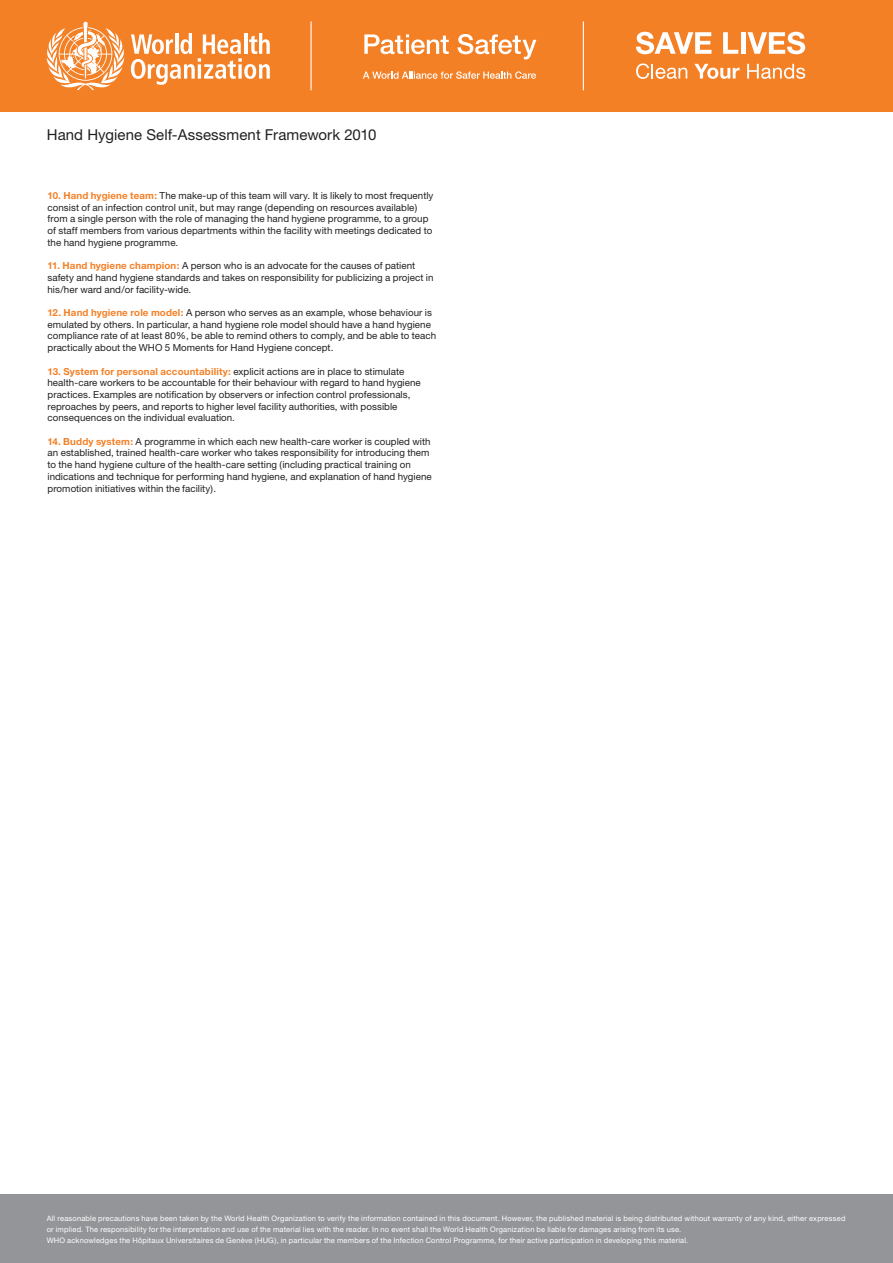
<style>
.page{position:relative;width:893px;height:1263px;background:#fff}
.page>*{position:absolute;margin:0;border:0;box-sizing:border-box;transform-origin:0 0}
.t1{font:15px "Helvetica Neue";letter-spacing:.005em;color:#231f20}
.t2{font:9.75px/11.7px "Helvetica Neue";letter-spacing:.005em;color:#231f20}
.t3{font:7.5px/11.2px "Helvetica Neue";letter-spacing:.02em;color:#fff}
.s1{font-weight:700;color:#f48026}
</style>
<div class="page">
<div style="left:0;top:1195px;width:893px;height:68px;background:#939598"></div>
<div style="left:0;top:0;width:893px;height:112px;background:#f48026"></div>
<svg style="left:47px;top:22px;width:223px;height:68px"></svg>
<hr style="left:310px;top:21px;width:2px;height:69px;background:#fff">
<hr style="left:583px;top:21px;width:1px;height:69px;background:#fff">
<svg style="left:364px;top:34px;width:85px;height:20px"></svg>
<svg style="left:458px;top:34px;width:78px;height:25px"></svg>
<svg style="left:363px;top:71px;width:173px;height:8px"></svg>
<svg style="left:636px;top:63px;width:51px;height:16px"></svg>
<svg style="left:694px;top:64px;width:45px;height:15px"></svg>
<svg style="left:747px;top:64px;width:58px;height:15px"></svg>
<svg style="left:636px;top:32px;width:75px;height:22px"></svg>
<svg style="left:723px;top:32px;width:15px;height:22px"></svg>
<div style="left:741px;top:32px;width:5px;height:22px;background:#fff"></div>
<svg style="left:747px;top:32px;width:58px;height:22px"></svg>
<h1 class="t1" style="left:47px;top:126px;width:331px">Hand Hygiene Self-Assessment Framework 2010</h1>
<p class="t2" style="left:48px;top:190px;width:387px"><span class="s1">10. Hand hygiene team:</span> The make-up of this team will vary. It is likely to most frequently consist of an infection control unit, but may range (depending on resources available) from a single person with the role of managing the hand hygiene programme, to a group of staff members from various departments within the facility with meetings dedicated to the hand hygiene programme.</p>
<p class="t2" style="left:48px;top:260px;width:388px"><span class="s1">11. Hand hygiene champion:</span> A person who is an advocate for the causes of patient safety and hand hygiene standards and takes on responsibility for publicizing a project in his/her ward and/or facility-wide.</p>
<p class="t2" style="left:48px;top:307px;width:390px"><span class="s1">12. Hand hygiene role model:</span> A person who serves as an example, whose behaviour is emulated by others. In particular, a hand hygiene role model should have a hand hygiene compliance rate of at least 80%, be able to remind others to comply, and be able to teach practically about the WHO 5 Moments for Hand Hygiene concept.</p>
<p class="t2" style="left:48px;top:365px;width:375px"><span class="s1">13. System for personal accountability:</span> explicit actions are in place to stimulate health-care workers to be accountable for their behaviour with regard to hand hygiene practices. Examples are notification by observers or infection control professionals, reproaches by peers, and reports to higher level facility authorities, with possible consequences on the individual evaluation.</p>
<p class="t2" style="left:48px;top:435px;width:386px"><span class="s1">14. Buddy system:</span> A programme in which each new health-care worker is coupled with an established, trained health-care worker who takes responsibility for introducing them to the hand hygiene culture of the health-care setting (including practical training on indications and technique for performing hand hygiene, and explanation of hand hygiene promotion initiatives within the facility).</p>
<p class="t3" style="left:47px;top:1212px;width:800px">All reasonable precautions have been taken by the World Health Organization to verify the information contained in this document. However, the published material is being distributed without warranty of any kind, either expressed or implied. The responsibility for the interpretation and use of the material lies with the reader. In no event shall the World Health Organization be liable for damages arising from its use.<br>WHO acknowledges the Hôpitaux Universitaires de Genève (HUG), in particular the members of the Infection Control Programme, for their active participation in developing this material.</p>
</div>
